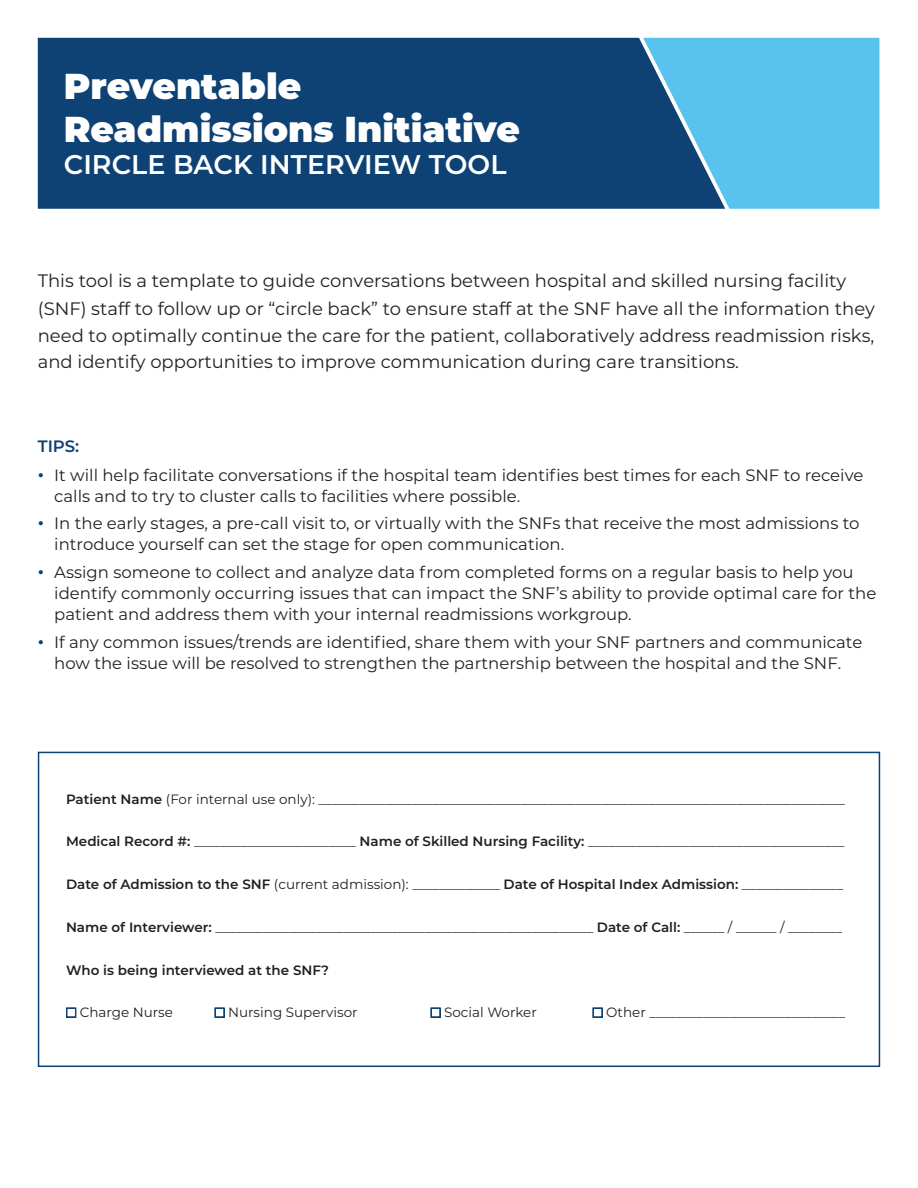
<style>
.page{position:relative;width:918px;height:1188px;background:#fff}
.page>*{position:absolute;margin:0;border:0;box-sizing:border-box;transform-origin:0 0}
.t1{font:900 36px/43.2px "Montserrat";color:#fff}
.t2{font:600 27px "Montserrat";color:#fff}
.t3{font:18px/27px "Montserrat";color:#231f20}
.t4{font:16.5px/21px "Montserrat";color:#231f20}
.t5{font:600 16.5px "Montserrat";color:#0e4174}
.t6{font:13.5px "Montserrat";color:#231f20}
.t7{font:600 13.5px "Montserrat";color:#231f20}
.s1{font-weight:700;color:#0e4174}
.s2{font-weight:600}
.s3{font-weight:400}
</style>
<div class="page">
<div style="left:725px;top:38px;width:154px;height:171px;background:#59c2ee"></div>
<div style="left:38px;top:38px;width:687px;height:171px;background:#0e4174"></div>
<div style="left:38px;top:752px;width:842px;height:315px;border:2px solid #0e4174"></div>
<p class="t1" style="left:64px;top:62px;width:458px">Preventable<br>Readmissions Initiative</p>
<p class="t2" style="left:64px;top:146px;width:444px">CIRCLE BACK INTERVIEW TOOL</p>
<p class="t3" style="left:38px;top:266px;width:838px">This tool is a template to guide conversations between hospital and skilled nursing facility (SNF) staff to follow up or “circle back” to ensure staff at the SNF have all the information they need to optimally continue the care for the patient, collaboratively address readmission risks, and identify opportunities to improve communication during care transitions.</p>
<p class="t5" style="left:38px;top:435px;width:43px">TIPS:</p>
<p class="t4" style="left:54px;top:464px;width:811px;text-indent:-16px"><span class="s1">•</span> It will help facilitate conversations if the hospital team identifies best times for each SNF to receive calls and to try to cluster calls to facilities where possible.</p>
<p class="t4" style="left:54px;top:513px;width:807px;text-indent:-16px"><span class="s1">•</span> In the early stages, a pre-call visit to, or virtually with the SNFs that receive the most admissions to introduce yourself can set the stage for open communication.</p>
<p class="t4" style="left:54px;top:561px;width:824px;text-indent:-16px"><span class="s1">•</span> Assign someone to collect and analyze data from completed forms on a regular basis to help you identify commonly occurring issues that can impact the SNF’s ability to provide optimal care for the patient and address them with your internal readmissions workgroup.</p>
<p class="t4" style="left:38px;top:631px;width:826px;text-align:center"><span class="s1">•</span> If any common issues/trends are identified, share them with your SNF partners and communicate how the issue will be resolved to strengthen the partnership between the hospital and the SNF.</p>
<p class="t6" style="left:66px;top:790px;width:781px"><span class="s2">Patient Name</span> (For internal use only): ______________________________________________________________________________</p>
<p class="t6" style="left:66px;top:832px;width:780px"><span class="s2">Medical Record #:</span> ________________________ <span class="s2">Name of Skilled Nursing Facility:</span> ______________________________________</p>
<p class="t7" style="left:66px;top:875px;width:779px">Date of Admission to the SNF <span class="s3">(current admission): _____________</span> Date of Hospital Index Admission: <span class="s3">_______________</span></p>
<p class="t6" style="left:66px;top:918px;width:778px"><span class="s2">Name of Interviewer:</span> ________________________________________________________ <span class="s2">Date of Call:</span> ______ / ______ / ________</p>
<p class="t7" style="left:66px;top:960px;width:264px">Who is being interviewed at the SNF?</p>
<p class="t6" style="left:80px;top:1003px;width:95px">Charge Nurse</p>
<p class="t6" style="left:228px;top:1003px;width:131px">Nursing Supervisor</p>
<p class="t6" style="left:444px;top:1003px;width:94px">Social Worker</p>
<p class="t6" style="left:606px;top:1003px;width:240px">Other _____________________________</p>
</div>
